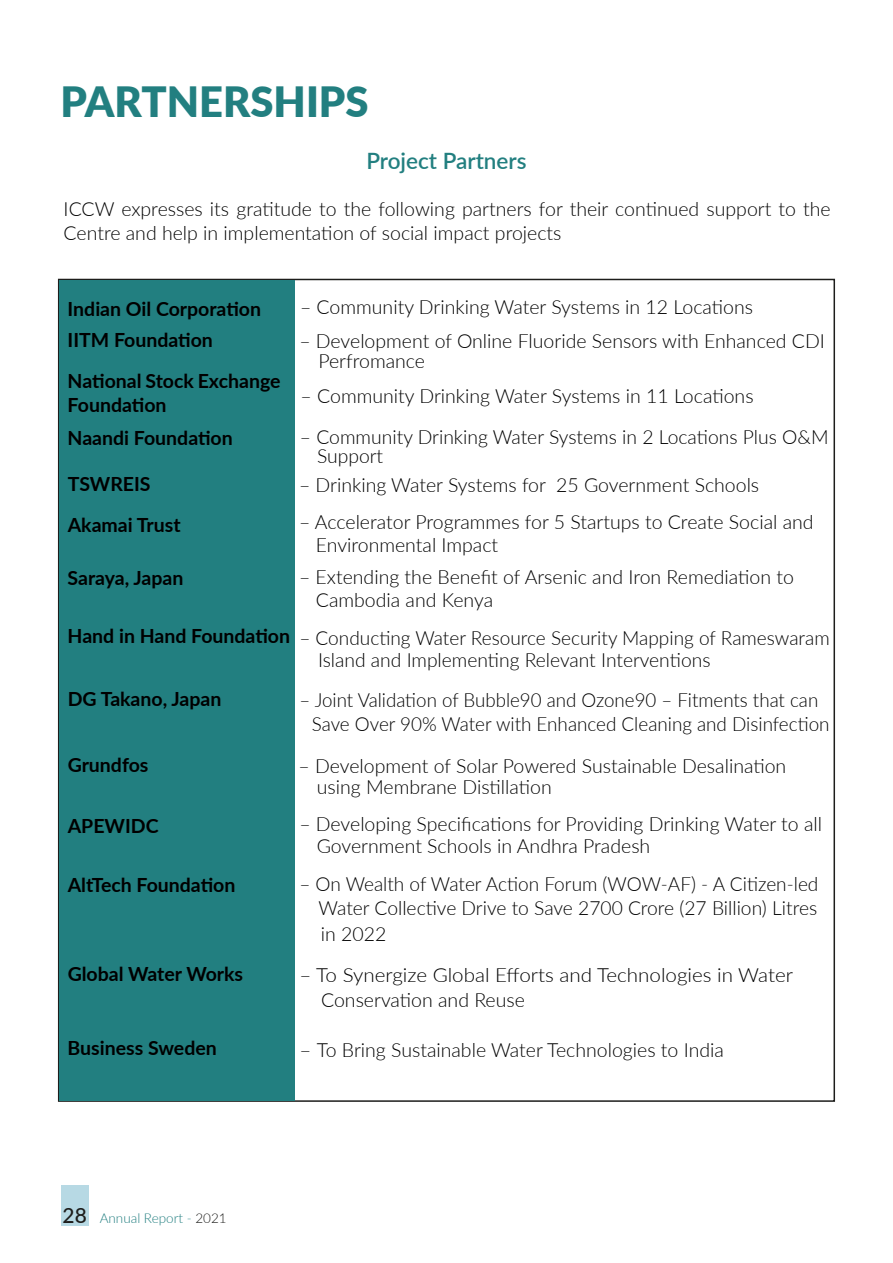
<style>
.page{position:relative;width:893px;height:1263px;background:#fff}
.page>*{position:absolute;margin:0;border:0;box-sizing:border-box;transform-origin:0 0}
.t1{font:900 41.7px "Lato";color:#227f80}
.t2{font:600 22.5px "Lato";color:#227f80}
.t3{font:300 19.5px/22.4px "Lato";color:#000}
.t4{font:700 19.5px/31px "Lato";color:#000}
.t5{font:300 19.5px/24.9px "Lato";color:#000;scale:1.06 1}
.t6{font:300 19.5px/24px "Lato";color:#000;scale:.96 1}
.t7{font:300 13.5px "Lato";color:#227f80}
.s1{font-weight:700}
.s2{font-weight:500;font-size:20.85px;color:#1d1d1b}
.s3{color:#1d1d1b}
</style>
<div class="page">
<div style="left:61px;top:1186px;width:28px;height:40px;background:#b7d9e4"></div>
<div style="left:60px;top:280px;width:235px;height:820px;background:#227f80"></div>
<h1 class="t1" style="left:60px;top:70px;width:310px">PARTNERSHIPS</h1>
<p class="t2" style="left:366px;top:145px;width:162px">Project Partners</p>
<p class="t3" style="left:64px;top:197px;width:769px;line-height:23.4px">ICCW expresses its gratitude to the following partners for their continued support to the<br>Centre and help in implementation of social impact projects</p>
<p class="t4" style="left:68px;top:293px;width:195px">Indian Oil Corporation<br>IITM Foundation</p>
<p class="t3" style="left:300px;top:296px;width:455px">– Community Drinking Water Systems in 12 Locations</p>
<p class="t3" style="left:318px;top:330px;width:508px;line-height:20.4px;text-indent:-19px">– Development of Online Fluoride Sensors with Enhanced CDI<br>Perfromance</p>
<p class="t4" style="left:68px;top:369px;width:214px;line-height:23.4px">National Stock Exchange<br>Foundation</p>
<p class="t4" style="left:68px;top:422px;width:167px">Naandi Foundation</p>
<p class="t3" style="left:317px;top:426px;width:513px;line-height:19.4px;text-indent:-17px">– Community Drinking Water Systems in 2 Locations Plus O&amp;M<br>Support</p>
<p class="t4" style="left:68px;top:462px;width:115px;line-height:41.4px">TSWREIS<br>Akamai Trust</p>
<p class="t3" style="left:301px;top:384px;width:455px">– Community Drinking Water Systems in 11 Locations</p>
<p class="t3" style="left:299px;top:473px;width:462px">– Drinking Water Systems for 25 Government Schools</p>
<p class="t3" style="left:316px;top:510px;width:499px;text-indent:-17px">– Accelerator Programmes for 5 Startups to Create Social and<br>Environmental Impact</p>
<p class="t4" style="left:68px;top:562px;width:117px">Saraya, Japan</p>
<p class="t3" style="left:316px;top:565px;width:480px;line-height:22.8px;text-indent:-17px">– Extending the Benefit of Arsenic and Iron Remediation to<br>Cambodia and Kenya</p>
<p class="t3" style="left:318px;top:626px;width:513px;text-indent:-250px"><span class="s1">Hand in Hand Foundation</span> – Conducting Water Resource Security Mapping of Rameswaram<br>Island and Implementing Relevant Interventions</p>
<p class="t4" style="left:68px;top:683px;width:155px">DG Takano, Japan</p>
<p class="t6" style="left:312px;top:687px;width:541px;text-indent:-12px">– Joint Validation of Bubble90 and Ozone90 – Fitments that can<br>Save Over 90% Water with Enhanced Cleaning and Disinfection</p>
<p class="t4" style="left:68px;top:749px;width:82px">Grundfos</p>
<p class="t3" style="left:317px;top:754px;width:471px;line-height:21.8px;text-indent:-18px">– Development of Solar Powered Sustainable Desalination using Membrane Distillation</p>
<p class="t4" style="left:68px;top:809px;width:92px">APEWIDC</p>
<p class="t3" style="left:317px;top:812px;width:507px;line-height:21.8px;text-indent:-17px">– Developing Specifications for Providing Drinking Water to all<br>Government Schools in Andhra Pradesh</p>
<p class="t4" style="left:68px;top:869px;width:169px">AltTech Foundation</p>
<p class="t3" style="left:319px;top:871px;width:501px;line-height:25.2px;text-align:justify;text-indent:-19px">– On Wealth of Water Action Forum (WOW-AF) - A Citizen-led Water Collective Drive to Save 2700 Crore (27 Billion) Litres in 2022</p>
<p class="t4" style="left:68px;top:957px;width:177px">Global Water Works</p>
<p class="t5" style="left:321px;top:961px;width:447px;text-indent:-22px">– To Synergize Global Efforts and Technologies in Water<br>Conservation and Reuse</p>
<p class="t4" style="left:68px;top:1032px;width:151px">Business Sweden</p>
<p class="t5" style="left:299px;top:1037px;width:402px">– To Bring Sustainable Water Technologies to India</p>
<p class="t7" style="left:63px;top:1208px;width:166px"><span class="s2">28</span> Annual Report - <span class="s3">2021</span></p>
</div>
